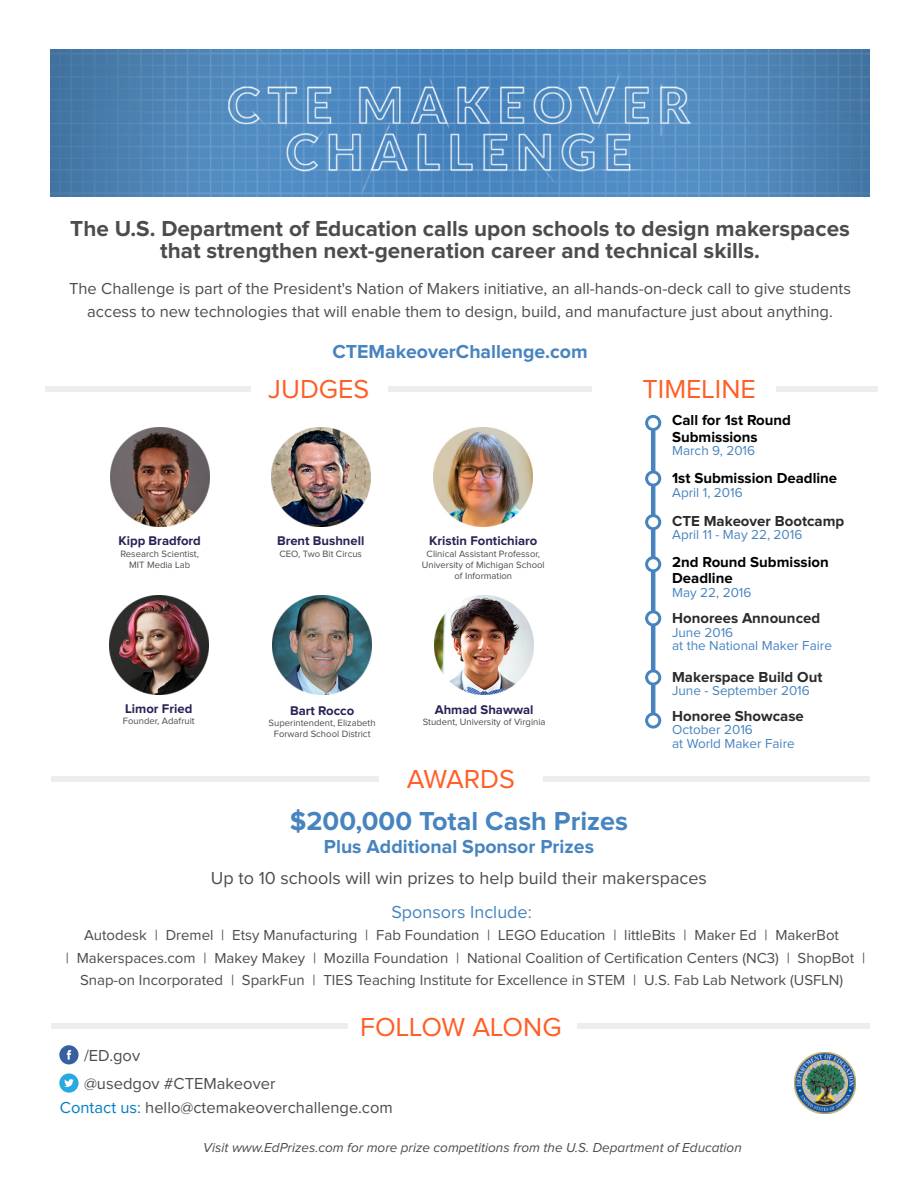
<style>
.page{position:relative;width:918px;height:1188px;background:#fff}
.page>*{position:absolute;margin:0;border:0;box-sizing:border-box;transform-origin:0 0}
.t1{font:27px "Proxima Nova";color:#ff5e26}
.t2{font:700 27px "Proxima Nova";color:#4784bf}
.t3{font:700 22.5px/22.5px "Proxima Nova";color:#4c4c4c;text-align:center}
.t4{font:700 19.5px "Proxima Nova";color:#4784bf}
.t5{font:18px "Proxima Nova";color:#4c4c4c}
.t6{font:18px "Proxima Nova";color:#4784bf}
.t7{font:16.5px/28.5px "Proxima Nova";color:#4c4c4c}
.t8{font:15px/22.5px "Proxima Nova";color:#4c4c4c;text-align:center}
.t9{font:700 15px/16.5px "Proxima Nova";color:#000}
.t10{font:700 15px "Proxima Nova";color:#2b2b2b}
.t11{font:13.5px/13.5px "Proxima Nova";color:#4784bf}
.t12{font:italic 13.5px "Proxima Nova";color:#4c4c4c}
.t13{font:700 13.05px "Proxima Nova";color:#272356}
.t14{font:9.45px/11.4px "Proxima Nova";color:#4c4c4c;text-align:center}
.s1{color:#007dc4}
</style>
<div class="page">
<div style="left:52px;top:776px;width:818px;height:6px;background:#ededed"></div>
<div style="left:379px;top:758px;width:163px;height:57px;background:#fff"></div>
<img style="left:50px;top:50px;width:819px;height:146px">
<div style="left:46px;top:386px;width:205px;height:6px;background:#ededed"></div>
<div style="left:388px;top:386px;width:204px;height:6px;background:#ededed"></div>
<div style="left:776px;top:386px;width:101px;height:6px;background:#ededed"></div>
<hr style="left:651px;top:418px;width:4px;height:303px;background:#4784bf">
<div style="left:647px;top:714px;width:13px;height:13px;background:#fff;border-radius:50%"></div>
<div style="left:645px;top:712px;width:16px;height:17px;border:3px solid #4784bf;border-radius:50%"></div>
<div style="left:647px;top:472px;width:13px;height:13px;background:#fff;border-radius:50%"></div>
<div style="left:645px;top:470px;width:16px;height:17px;border:3px solid #4784bf;border-radius:50%"></div>
<div style="left:647px;top:516px;width:13px;height:13px;background:#fff;border-radius:50%"></div>
<div style="left:645px;top:514px;width:16px;height:16px;border:3px solid #4784bf;border-radius:50%"></div>
<div style="left:647px;top:558px;width:13px;height:13px;background:#fff;border-radius:50%"></div>
<div style="left:645px;top:556px;width:16px;height:16px;border:3px solid #4784bf;border-radius:50%"></div>
<div style="left:647px;top:612px;width:13px;height:13px;background:#fff;border-radius:50%"></div>
<div style="left:645px;top:610px;width:16px;height:16px;border:3px solid #4784bf;border-radius:50%"></div>
<div style="left:647px;top:671px;width:13px;height:13px;background:#fff;border-radius:50%"></div>
<div style="left:645px;top:669px;width:16px;height:17px;border:3px solid #4784bf;border-radius:50%"></div>
<div style="left:647px;top:416px;width:13px;height:13px;background:#fff;border-radius:50%"></div>
<div style="left:645px;top:415px;width:16px;height:16px;border:3px solid #4784bf;border-radius:50%"></div>
<img style="left:433px;top:428px;width:99px;height:99px">
<img style="left:111px;top:428px;width:99px;height:99px">
<img style="left:272px;top:428px;width:99px;height:99px">
<img style="left:110px;top:595px;width:99px;height:99px">
<img style="left:272px;top:595px;width:99px;height:99px">
<img style="left:434px;top:595px;width:99px;height:99px">
<img style="left:794px;top:1053px;width:61px;height:61px">
<div style="left:52px;top:1023px;width:818px;height:6px;background:#ededed"></div>
<div style="left:348px;top:1005px;width:228px;height:38px;background:#fff"></div>
<svg style="left:59px;top:1045px;width:20px;height:19px"></svg>
<svg style="left:59px;top:1073px;width:20px;height:20px"></svg>
<h2 class="t3" style="left:70px;top:218px;width:781px">The U.S. Department of Education calls upon schools to design makerspaces that strengthen next-generation career and technical skills.</h2>
<p class="t7" style="left:69px;top:278px;width:784px;line-height:22.5px;text-align:center">The Challenge is part of the President's Nation of Makers initiative, an all-hands-on-deck call to give students access to new technologies that will enable them to design, build, and manufacture just about anything.</p>
<h3 class="t4" style="left:332px;top:343px;width:257px">CTEMakeoverChallenge.com</h3>
<h1 class="t1" style="left:268px;top:376px;width:103px">JUDGES</h1>
<h1 class="t1" style="left:643px;top:377px;width:115px">TIMELINE</h1>
<p class="t9" style="left:672px;top:413px;width:120px">Call for 1st Round<br>Submissions</p>
<p class="t11" style="left:672px;top:445px;width:85px">March 9, 2016</p>
<p class="t13" style="left:118px;top:535px;width:84px">Kipp Bradford</p>
<p class="t14" style="left:120px;top:548px;width:80px">Research Scientist,<br>MIT Media Lab</p>
<p class="t13" style="left:125px;top:702px;width:69px">Limor Fried</p>
<p class="t14" style="left:123px;top:716px;width:73px">Founder, Adafruit</p>
<p class="t13" style="left:277px;top:535px;width:89px">Brent Bushnell</p>
<p class="t14" style="left:279px;top:548px;width:84px">CEO, Two Bit Circus</p>
<p class="t13" style="left:429px;top:535px;width:110px">Kristin Fontichiaro</p>
<p class="t14" style="left:422px;top:548px;width:124px">Clinical Assistant Professor,<br>University of Michigan School of Information</p>
<p class="t13" style="left:290px;top:704px;width:66px">Bart Rocco</p>
<p class="t14" style="left:269px;top:717px;width:109px">Superintendent, Elizabeth<br>Forward School District</p>
<p class="t13" style="left:435px;top:703px;width:100px">Ahmad Shawwal</p>
<p class="t14" style="left:423px;top:717px;width:124px">Student, University of Virginia</p>
<h1 class="t1" style="left:407px;top:767px;width:109px">AWARDS</h1>
<h1 class="t2" style="left:290px;top:809px;width:340px">$200,000 Total Cash Prizes</h1>
<h3 class="t4" style="left:324px;top:838px;width:272px">Plus Additional Sponsor Prizes</h3>
<p class="t9" style="left:672px;top:471px;width:167px">1st Submission Deadline</p>
<p class="t11" style="left:672px;top:486px;width:72px">April 1, 2016</p>
<p class="t10" style="left:672px;top:514px;width:174px">CTE Makeover Bootcamp</p>
<p class="t11" style="left:672px;top:528px;width:132px">April 11 - May 22, 2016</p>
<p class="t9" style="left:672px;top:554px;width:158px">2nd Round Submission<br>Deadline</p>
<p class="t11" style="left:672px;top:586px;width:81px">May 22, 2016</p>
<p class="t10" style="left:672px;top:612px;width:150px">Honorees Announced</p>
<p class="t11" style="left:672px;top:626px;width:161px">June 2016<br>at the National Maker Faire</p>
<p class="t10" style="left:672px;top:670px;width:152px">Makerspace Build Out</p>
<p class="t11" style="left:672px;top:685px;width:139px">June - September 2016</p>
<p class="t10" style="left:672px;top:709px;width:133px">Honoree Showcase</p>
<p class="t11" style="left:672px;top:723px;width:124px">October 2016<br>at World Maker Faire</p>
<p class="t5" style="left:211px;top:869px;width:497px">Up to 10 schools will win prizes to help build their makerspaces</p>
<p class="t6" style="left:391px;top:904px;width:142px">Sponsors Include:</p>
<p class="t8" style="left:66px;top:925px;width:801px">Autodesk | Dremel | Etsy Manufacturing | Fab Foundation | LEGO Education | littleBits | Maker Ed | MakerBot<br>| Makerspaces.com | Makey Makey | Mozilla Foundation | National Coalition of Certification Centers (NC3) | ShopBot |<br>Snap-on Incorporated | SparkFun | TIES Teaching Institute for Excellence in STEM | U.S. Fab Lab Network (USFLN)</p>
<p class="t7" style="left:84px;top:1042px;width:193px">/ED.gov<br>@usedgov #CTEMakeover</p>
<h1 class="t1" style="left:360px;top:1014px;width:203px">FOLLOW ALONG</h1>
<p class="t7" style="left:60px;top:1094px;width:334px"><span class="s1">Contact us:</span> hello@ctemakeoverchallenge.com</p>
<p class="t12" style="left:203px;top:1141px;width:540px">Visit www.EdPrizes.com for more prize competitions from the U.S. Department of Education</p>
</div>
